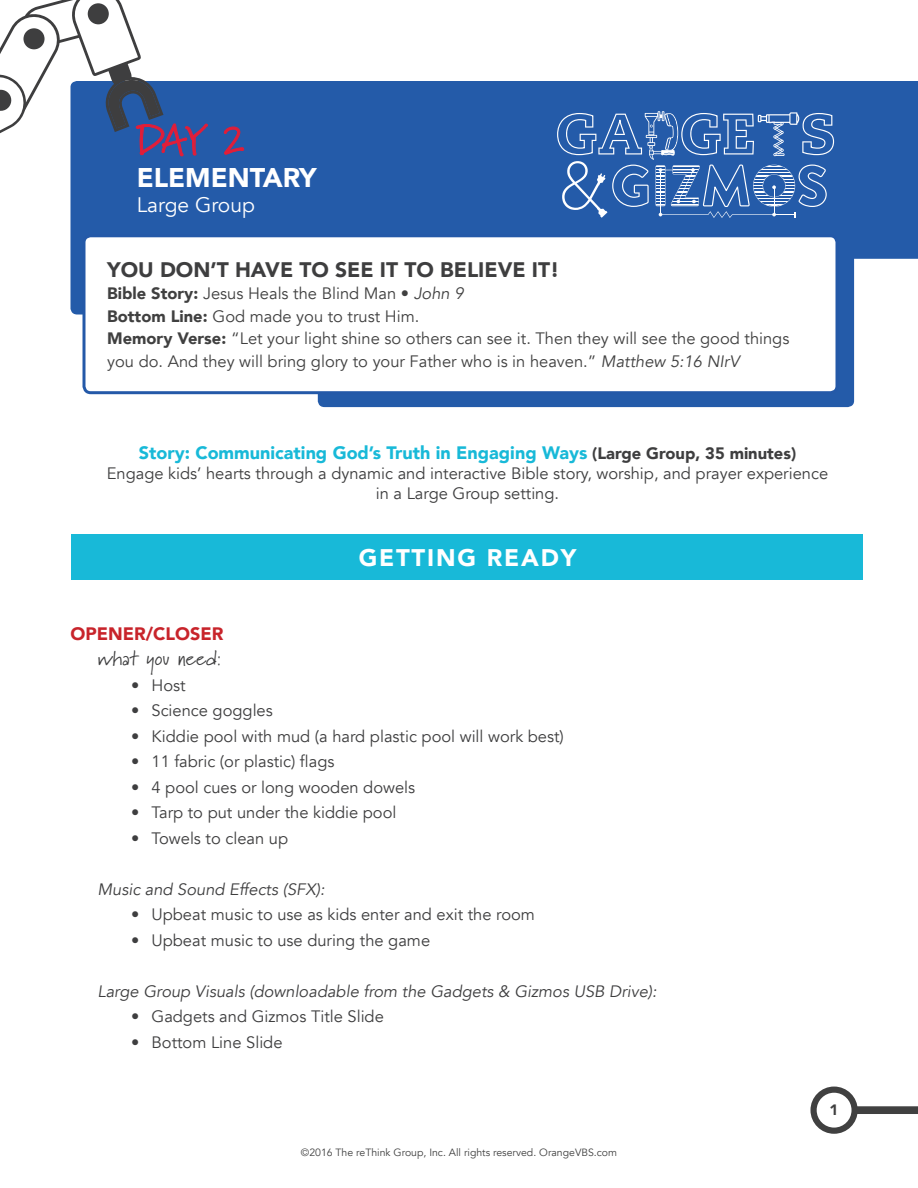
<style>
.page{position:relative;width:918px;height:1188px;background:#fff}
.page>*{position:absolute;margin:0;border:0;box-sizing:border-box;transform-origin:0 0}
.t1{font:40.5px "Marydale";color:#e31d38}
.t2{font:900 27px "Avenir";color:#fff}
.t3{font:900 24px "Avenir";letter-spacing:.075em;color:#fff}
.t4{font:900 21px "Avenir";color:#3e3e3f}
.t5{font:21px "Marydale";color:#3e3e3f}
.t6{font:21px "Avenir";color:#fff}
.t7{font:900 18px "Avenir";color:#18b9d8}
.t8{font:900 18px "Avenir";color:#c8242b}
.t9{font:16.5px/19.8px "Avenir";color:#3e3e3f;text-align:center}
.t10{font:16.5px/22.5px "Avenir";color:#404040}
.t11{font:italic 16.5px "Avenir";color:#3e3e3f}
.t12{font:900 15px "Avenir";color:#404040}
.t13{font:10.5px "Avenir";color:#404040}
.s1{font-weight:900}
.s2{font-style:italic}
.s3{font-size:16.5px;color:#3e3e3f}
</style>
<div class="page">
<svg style="left:810px;top:1086px;width:108px;height:48px"></svg>
<div style="left:819px;top:1095px;width:30px;height:30px;background:#fff;border-radius:50%"></div>
<div style="left:817px;top:1093px;width:35px;height:35px;border:5px solid #fff;border-radius:50%"></div>
<svg style="left:70px;top:81px;width:848px;height:326px;background:#3e6eb3"></svg>
<div style="left:84px;top:236px;width:753px;height:157px;background:#fff;border-radius:7px"></div>
<div style="left:82px;top:234px;width:756px;height:160px;border:3px solid #2459a8;border-radius:7px"></div>
<div style="left:71px;top:534px;width:792px;height:46px;background:#18b9d8"></div>
<svg style="left:224px;top:126px;width:20px;height:29px"></svg>
<svg style="left:0;top:0;width:208px;height:174px"></svg>
<svg style="left:557px;top:111px;width:277px;height:107px;background:#4473b5"></svg>
<p class="t1" style="left:136px;top:115px;width:110px">DAY 2</p>
<p class="t2" style="left:137px;top:155px;width:182px">ELEMENTARY</p>
<p class="t6" style="left:137px;top:193px;width:120px">Large Group</p>
<p class="t4" style="left:107px;top:252px;width:454px">YOU DON’T HAVE TO SEE IT TO BELIEVE IT!</p>
<p class="t10" style="left:107px;top:283px;width:358px"><span class="s1">Bible Story:</span> Jesus Heals the Blind Man • <span class="s2">John 9</span></p>
<p class="t10" style="left:107px;top:305px;width:314px"><span class="s1">Bottom Line:</span> God made you to trust Him.</p>
<p class="t10" style="left:107px;top:328px;width:684px"><span class="s1">Memory Verse:</span> “Let your light shine so others can see it. Then they will see the good things you do. And they will bring glory to your Father who is in heaven.” <span class="s2">Matthew 5:16 NIrV</span></p>
<p class="t7" style="left:139px;top:437px;width:659px">Story: Communicating God’s Truth in Engaging Ways <span class="s3">(Large Group, 35 minutes)</span></p>
<p class="t9" style="left:107px;top:464px;width:723px">Engage kids’ hearts through a dynamic and interactive Bible story, worship, and prayer experience in a Large Group setting.</p>
<p class="t3" style="left:359px;top:537px;width:219px">GETTING READY</p>
<p class="t8" style="left:70px;top:618px;width:154px">OPENER/CLOSER</p>
<p class="t5" style="left:98px;top:646px;width:126px">what you need:</p>
<p class="t9" style="left:131px;top:675px;width:56px">• Host</p>
<p class="t9" style="left:131px;top:701px;width:143px">• Science goggles</p>
<p class="t9" style="left:131px;top:726px;width:434px">• Kiddie pool with mud (a hard plastic pool will work best)</p>
<p class="t9" style="left:131px;top:752px;width:205px">• 11 fabric (or plastic) flags</p>
<p class="t9" style="left:131px;top:777px;width:286px">• 4 pool cues or long wooden dowels</p>
<p class="t9" style="left:131px;top:803px;width:267px">• Tarp to put under the kiddie pool</p>
<p class="t9" style="left:131px;top:828px;width:158px">• Towels to clean up</p>
<p class="t11" style="left:98px;top:879px;width:229px">Music and Sound Effects (SFX):</p>
<p class="t9" style="left:131px;top:905px;width:405px">• Upbeat music to use as kids enter and exit the room</p>
<p class="t9" style="left:131px;top:930px;width:300px">• Upbeat music to use during the game</p>
<p class="t11" style="left:98px;top:981px;width:561px">Large Group Visuals (downloadable from the Gadgets &amp; Gizmos USB Drive):</p>
<p class="t9" style="left:131px;top:1007px;width:254px">• Gadgets and Gizmos Title Slide</p>
<p class="t9" style="left:131px;top:1032px;width:153px">• Bottom Line Slide</p>
<p class="t13" style="left:301px;top:1146px;width:318px">©2016 The reThink Group, Inc. All rights reserved. OrangeVBS.com</p>
<p class="t12" style="left:829px;top:1097px;width:10px">1</p>
</div>
